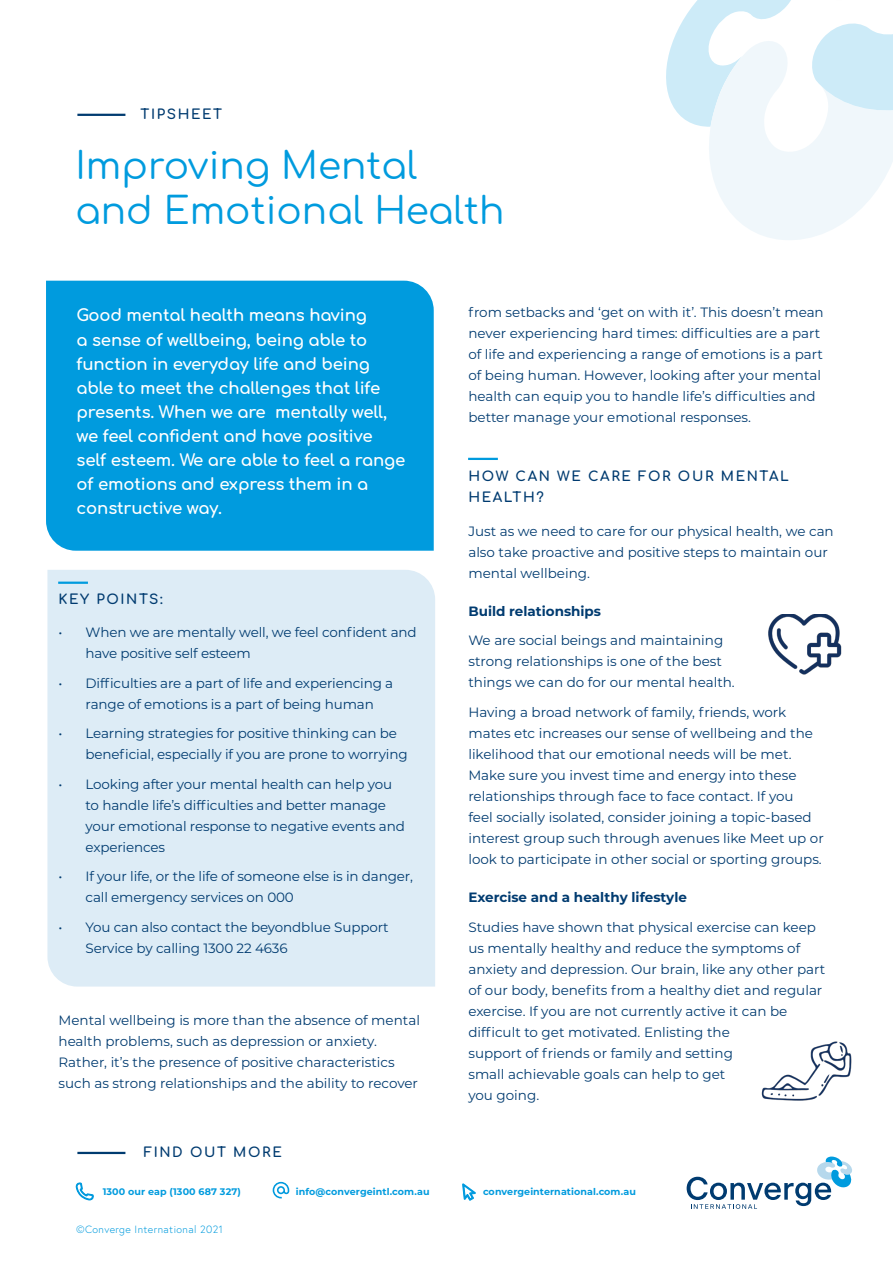
<style>
.page{position:relative;width:893px;height:1263px;background:#fff}
.page>*{position:absolute;margin:0;border:0;box-sizing:border-box;transform-origin:0 0}
.t1{font:37.5px/45px "Comfortaa";color:#009bde}
.t2{font:16.5px/24px "Comfortaa";letter-spacing:-.01em;color:#fff}
.t3{font:13.5px/21px "Montserrat";color:#003b70}
.t4{font:13.5px/21px "Comfortaa";letter-spacing:.12em;color:#003b70}
.t5{font:700 13.5px "Montserrat";color:#003b70}
.t6{font:300 10.5px "Europa";letter-spacing:.04em;color:#009bde}
.t7{font:700 9.6px "Montserrat";letter-spacing:.01em;color:#009bde}
</style>
<div class="page">
<div style="left:47px;top:570px;width:388px;height:416px;background:#ddecf6"></div>
<svg style="left:666px;top:0;width:227px;height:240px"></svg>
<div style="left:46px;top:281px;width:388px;height:270px;background:#009bde"></div>
<hr style="left:77px;top:114px;width:48px;height:2px;background:#003b70">
<hr style="left:58px;top:582px;width:30px;height:2px;background:#009bde">
<hr style="left:468px;top:458px;width:30px;height:2px;background:#009bde">
<img style="left:768px;top:614px;width:74px;height:61px">
<img style="left:761px;top:1041px;width:91px;height:60px">
<svg style="left:687px;top:1156px;width:165px;height:53px"></svg>
<hr style="left:77px;top:1152px;width:48px;height:2px;background:#003b70">
<svg style="left:273px;top:1182px;width:16px;height:16px"></svg>
<svg style="left:76px;top:1183px;width:18px;height:17px"></svg>
<svg style="left:462px;top:1184px;width:13px;height:16px"></svg>
<p class="t4" style="left:141px;top:102px;width:83px">TIPSHEET</p>
<h1 class="t1" style="left:76px;top:138px;width:431px">Improving Mental<br>and Emotional Health</h1>
<p class="t2" style="left:77px;top:301px;width:330px">Good mental health means having<br>a sense of wellbeing, being able to function in everyday life and being able to meet the challenges that life presents. When we are mentally well, we feel confident and have positive self esteem. We are able to feel a range of emotions and express them in a constructive way.</p>
<h2 class="t4" style="left:59px;top:586px;width:106px">KEY POINTS:</h2>
<p class="t3" style="left:86px;top:622px;width:333px;text-indent:-27px">• When we are mentally well, we feel confident and have positive self esteem</p>
<p class="t3" style="left:59px;top:672px;width:336px;text-align:center">• Difficulties are a part of life and experiencing a range of emotions is a part of being human</p>
<p class="t3" style="left:86px;top:723px;width:324px;text-indent:-27px">• Learning strategies for positive thinking can be beneficial, especially if you are prone to worrying</p>
<p class="t3" style="left:86px;top:773px;width:321px;text-indent:-27px">• Looking after your mental health can help you to handle life’s difficulties and better manage your emotional response to negative events and experiences</p>
<p class="t3" style="left:86px;top:866px;width:329px;text-indent:-27px">• If your life, or the life of someone else is in danger, call emergency services on 000</p>
<p class="t3" style="left:86px;top:916px;width:305px;text-indent:-27px">• You can also contact the beyondblue Support<br>Service by calling 1300 22 4636</p>
<p class="t3" style="left:59px;top:1009px;width:363px">Mental wellbeing is more than the absence of mental health problems, such as depression or anxiety.<br>Rather, it’s the presence of positive characteristics such as strong relationships and the ability to recover</p>
<p class="t4" style="left:144px;top:1140px;width:140px">FIND OUT MORE</p>
<p class="t3" style="left:468px;top:301px;width:357px">from setbacks and ‘get on with it’. This doesn’t mean never experiencing hard times: difficulties are a part of life and experiencing a range of emotions is a part of being human. However, looking after your mental health can equip you to handle life’s difficulties and better manage your emotional responses.</p>
<h2 class="t4" style="left:468px;top:464px;width:322px">HOW CAN WE CARE FOR OUR MENTAL<br>HEALTH?</h2>
<p class="t3" style="left:468px;top:520px;width:367px">Just as we need to care for our physical health, we can also take proactive and positive steps to maintain our mental wellbeing.</p>
<h3 class="t5" style="left:468px;top:601px;width:134px">Build relationships</h3>
<p class="t3" style="left:468px;top:630px;width:268px">We are social beings and maintaining strong relationships is one of the best things we can do for our mental health.</p>
<p class="t3" style="left:468px;top:701px;width:357px">Having a broad network of family, friends, work mates etc increases our sense of wellbeing and the likelihood that our emotional needs will be met.<br>Make sure you invest time and energy into these relationships through face to face contact. If you<br>feel socially isolated, consider joining a topic-based interest group such through avenues like Meet up or look to participate in other social or sporting groups.</p>
<h3 class="t5" style="left:468px;top:887px;width:220px">Exercise and a healthy lifestyle</h3>
<p class="t3" style="left:468px;top:916px;width:358px">Studies have shown that physical exercise can keep us mentally healthy and reduce the symptoms of anxiety and depression. Our brain, like any other part of our body, benefits from a healthy diet and regular exercise. If you are not currently active it can be difficult to get motivated. Enlisting the<br>support of friends or family and setting<br>small achievable goals can help to get<br>you going.</p>
<p class="t7" style="left:103px;top:1184px;width:140px">1300 our eap (1300 687 327)</p>
<p class="t7" style="left:296px;top:1184px;width:135px">info@convergeintl.com.au</p>
<p class="t7" style="left:483px;top:1184px;width:154px">convergeinternational.com.au</p>
<p class="t6" style="left:76px;top:1223px;width:148px">©Converge International 2021</p>
</div>
